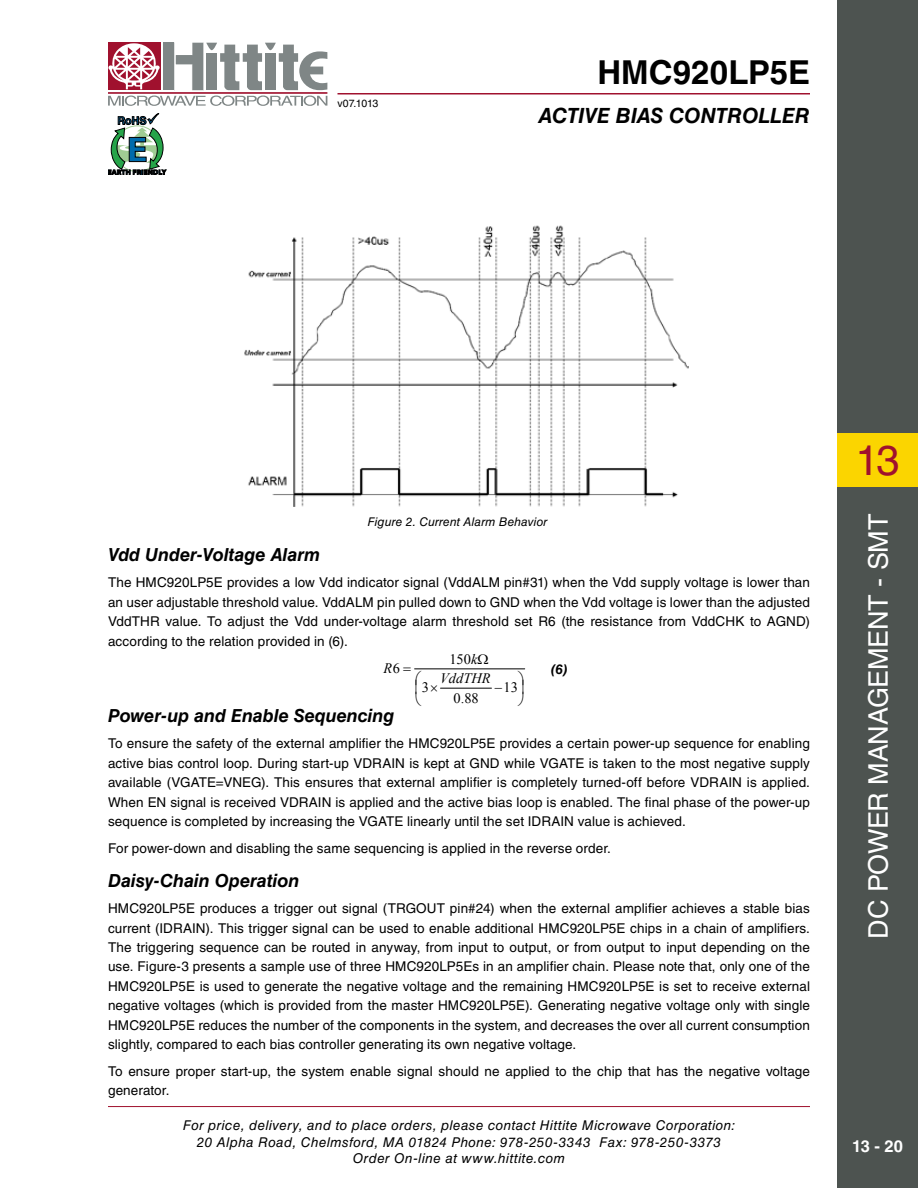
<style>
.page{position:relative;width:918px;height:1188px;background:#fff}
.page>*{position:absolute;margin:0;border:0;box-sizing:border-box;transform-origin:0 0}
.t1{font:42px "Helvetica LT Std";color:#a0112e}
.t2{font:700 33px "Helvetica LT Std";color:#000}
.t3{font:27px "Helvetica LT Std";letter-spacing:-.01em;color:#fff}
.t4{font:italic 700 21px "Helvetica LT Std";letter-spacing:-.005em;color:#000}
.t5{font:italic 700 18px "Helvetica LT Std";letter-spacing:-.005em;color:#000}
.t6{font:700 16.5px "Helvetica LT Std";color:#fff}
.t7{font:14.4px "Times New Roman";color:#000}
.t8{font:italic 14.4px "Times New Roman";color:#000}
.t9{font:13.5px/19.5px "Helvetica LT Std";letter-spacing:.01em;color:#000;text-align:justify}
.t10{font:italic 13.5px/16.5px "Helvetica LT Std";letter-spacing:.03em;color:#000;text-align:center}
.t11{font:italic 700 13.5px "Helvetica LT Std";color:#000}
.t12{font:italic 12px "Helvetica LT Std";letter-spacing:.01em;color:#000}
.t13{font:10.5px "Helvetica LT Std";letter-spacing:-.015em;color:#000}
.s1{font-style:normal}
.s2{font-style:italic}
</style>
<div class="page">
<hr style="left:108px;top:1106px;width:702px;height:1px;background:#a0112e">
<div style="left:163px;top:43px;width:11px;height:47px;background:#7f8686"></div>
<div style="left:108px;top:43px;width:52px;height:47px;background:#a0112e"></div>
<hr style="left:108px;top:92px;width:219px;height:2px;background:#a0112e">
<svg style="left:176px;top:43px;width:151px;height:47px"></svg>
<svg style="left:108px;top:96px;width:219px;height:10px"></svg>
<svg style="left:108px;top:43px;width:52px;height:46px"></svg>
<hr style="left:338px;top:93px;width:472px;height:1px;background:#a0112e">
<svg style="left:108px;top:113px;width:58px;height:62px"></svg>
<div style="left:837px;top:0;width:81px;height:1188px;background:#4d5350"></div>
<div style="left:837px;top:433px;width:81px;height:54px;background:#fbd500"></div>
<img style="left:244px;top:225px;width:444px;height:282px">
<hr style="left:441px;top:688px;width:50px;height:1px;background:#000">
<hr style="left:415px;top:669px;width:110px;height:1px;background:#000">
<svg style="left:414px;top:668px;width:7px;height:2px"></svg>
<p class="t13" style="left:337px;top:97px;width:42px">v07.1013</p>
<h2 class="t2" style="left:597px;top:53px;width:214px">HMC920LP5E</h2>
<h3 class="t4" style="left:538px;top:103px;width:273px">ACTIVE BIAS CONTROLLER</h3>
<p class="t12" style="left:368px;top:515px;width:181px">Figure 2. Current Alarm Behavior</p>
<h3 class="t5" style="left:108px;top:544px;width:214px">Vdd Under-Voltage Alarm</h3>
<p class="t9" style="left:108px;top:573px;width:704px">The HMC920LP5E provides a low Vdd indicator signal (VddALM pin#31) when the Vdd supply voltage is lower than an user adjustable threshold value. VddALM pin pulled down to GND when the Vdd voltage is lower than the adjusted VddTHR value. To adjust the Vdd under-voltage alarm threshold set R6 (the resistance from VddCHK to AGND) according to the relation provided in (6).</p>
<p class="t8" style="left:384px;top:658px;width:18px">R<span class="s1">6</span></p>
<p class="t7" style="left:422px;top:677px;width:9px">3</p>
<p class="t7" style="left:449px;top:649px;width:30px">150<span class="s2">k</span></p>
<p class="t8" style="left:440px;top:668px;width:52px">VddTHR</p>
<p class="t7" style="left:454px;top:688px;width:27px">0.88</p>
<p class="t7" style="left:504px;top:677px;width:16px">13</p>
<p class="t11" style="left:550px;top:661px;width:19px">(6)</p>
<h3 class="t5" style="left:108px;top:705px;width:288px">Power-up and Enable Sequencing</h3>
<p class="t9" style="left:108px;top:734px;width:703px">To ensure the safety of the external amplifier the HMC920LP5E provides a certain power-up sequence for enabling active bias control loop. During start-up VDRAIN is kept at GND while VGATE is taken to the most negative supply available (VGATE=VNEG). This ensures that external amplifier is completely turned-off before VDRAIN is applied.<br>When EN signal is received VDRAIN is applied and the active bias loop is enabled. The final phase of the power-up sequence is completed by increasing the VGATE linearly until the set IDRAIN value is achieved.</p>
<p class="t9" style="left:108px;top:838px;width:504px">For power-down and disabling the same sequencing is applied in the reverse order.</p>
<h3 class="t5" style="left:108px;top:869px;width:193px">Daisy-Chain Operation</h3>
<p class="t9" style="left:108px;top:898px;width:704px">HMC920LP5E produces a trigger out signal (TRGOUT pin#24) when the external amplifier achieves a stable bias current (IDRAIN). This trigger signal can be used to enable additional HMC920LP5E chips in a chain of amplifiers.<br>The triggering sequence can be routed in anyway, from input to output, or from output to input depending on the use. Figure-3 presents a sample use of three HMC920LP5Es in an amplifier chain. Please note that, only one of the HMC920LP5E is used to generate the negative voltage and the remaining HMC920LP5E is set to receive external negative voltages (which is provided from the master HMC920LP5E). Generating negative voltage only with single HMC920LP5E reduces the number of the components in the system, and decreases the over all current consumption slightly, compared to each bias controller generating its own negative voltage.</p>
<p class="t9" style="left:108px;top:1061px;width:704px">To ensure proper start-up, the system enable signal should ne applied to the chip that has the negative voltage generator.</p>
<p class="t10" style="left:183px;top:1117px;width:554px">For price, delivery, and to place orders, please contact Hittite Microwave Corporation:<br>20 Alpha Road, Chelmsford, MA 01824 Phone: 978-250-3343 Fax: 978-250-3373<br>Order On-line at www.hittite.com</p>
<h1 class="t1" style="left:856px;top:436px;width:45px">13</h1>
<h3 class="t3" style="left:863px;top:939px;width:426px;rotate:-90deg">DC POWER MANAGEMENT - SMT</h3>
<p class="t6" style="left:852px;top:1136px;width:52px">13 - 20</p>
</div>
